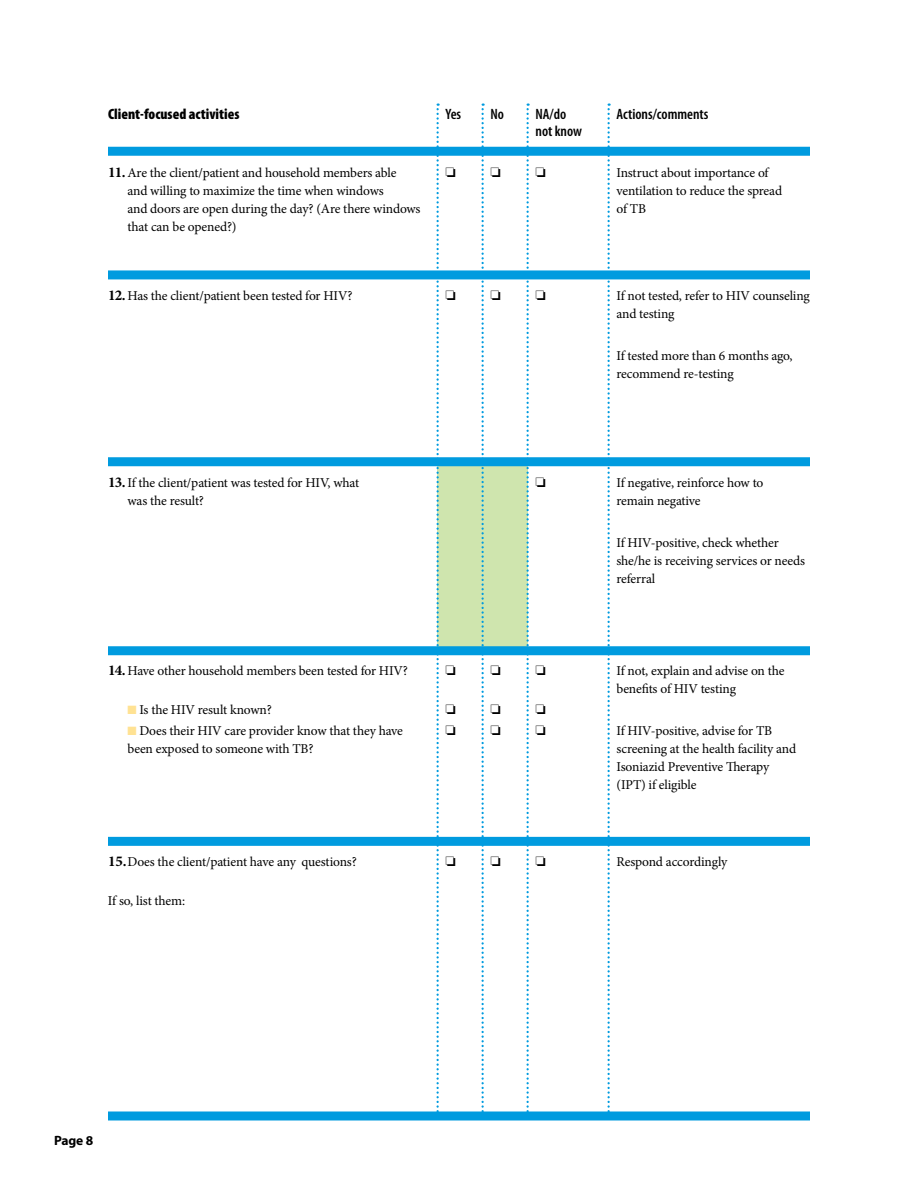
<style>
.page{position:relative;width:918px;height:1188px;background:#fff}
.page>*{position:absolute;margin:0;border:0;box-sizing:border-box;transform-origin:0 0}
.t1{font:600 condensed 15px "Myriad Pro";color:#000}
.t2{font:900 condensed 15px "Myriad Pro";color:#000}
.t3{font:13.5px/18px "Minion Pro";letter-spacing:-.01em;color:#000}
.t4{font:700 13.5px "Myriad Pro";color:#000}
.s1{font-weight:700;font-size:15px}
.s2{color:#ffe293}
</style>
<div class="page">
<div style="left:438px;top:462px;width:90px;height:187px;background:#cfe5ae"></div>
<div style="left:108px;top:270px;width:702px;height:9px;background:#009bdf"></div>
<div style="left:108px;top:457px;width:702px;height:9px;background:#009bdf"></div>
<div style="left:108px;top:646px;width:702px;height:9px;background:#009bdf"></div>
<div style="left:108px;top:837px;width:702px;height:9px;background:#009bdf"></div>
<div style="left:108px;top:147px;width:702px;height:9px;background:#009bdf"></div>
<svg style="left:436px;top:104px;width:3px;height:1008px"></svg>
<svg style="left:482px;top:104px;width:2px;height:1008px"></svg>
<svg style="left:526px;top:104px;width:3px;height:1008px"></svg>
<svg style="left:608px;top:104px;width:2px;height:1008px"></svg>
<div style="left:108px;top:1112px;width:702px;height:8px;background:#009bdf"></div>
<p class="t2" style="left:108px;top:106px;width:133px">Client-focused activities</p>
<p class="t1" style="left:446px;top:106px;width:17px">Yes</p>
<p class="t1" style="left:490px;top:106px;width:15px">No</p>
<p class="t1" style="left:536px;top:106px;width:32px">NA/do</p>
<p class="t1" style="left:616px;top:106px;width:94px">Actions/comments</p>
<p class="t1" style="left:536px;top:123px;width:48px">not know</p>
<p class="t3" style="left:108px;top:164px;width:290px"><span class="s1">11.</span>Are the client/patient and household members able</p>
<p class="t3" style="left:616px;top:164px;width:154px">Instruct about importance of</p>
<p class="t3" style="left:128px;top:182px;width:258px">and willing to maximize the time when windows</p>
<p class="t3" style="left:616px;top:182px;width:167px">ventilation to reduce the spread</p>
<p class="t3" style="left:128px;top:200px;width:295px">and doors are open during the day? (Are there windows</p>
<p class="t3" style="left:616px;top:200px;width:31px">of TB</p>
<p class="t3" style="left:128px;top:218px;width:111px">that can be opened?)</p>
<p class="t3" style="left:108px;top:287px;width:246px"><span class="s1">12.</span>Has the client/patient been tested for HIV?</p>
<p class="t3" style="left:616px;top:287px;width:195px">If not tested, refer to HIV counseling and testing</p>
<p class="t3" style="left:617px;top:347px;width:178px">If tested more than 6 months ago, recommend re-testing</p>
<p class="t3" style="left:108px;top:474px;width:253px"><span class="s1">13.</span>If the client/patient was tested for HIV, what</p>
<p class="t3" style="left:617px;top:474px;width:148px">If negative, reinforce how to</p>
<p class="t3" style="left:128px;top:492px;width:78px">was the result?</p>
<p class="t3" style="left:617px;top:492px;width:86px">remain negative</p>
<p class="t3" style="left:617px;top:534px;width:190px">If HIV-positive, check whether she/he is receiving services or needs referral</p>
<p class="t3" style="left:108px;top:662px;width:302px"><span class="s1">14.</span>Have other household members been tested for HIV?</p>
<p class="t3" style="left:616px;top:662px;width:170px">If not, explain and advise on the benefits of HIV testing</p>
<p class="t3" style="left:128px;top:701px;width:146px"><span class="s2">■</span> Is the HIV result known?</p>
<p class="t3" style="left:128px;top:722px;width:277px"><span class="s2">■</span> Does their HIV care provider know that they have</p>
<p class="t3" style="left:616px;top:722px;width:157px">If HIV-positive, advise for TB</p>
<p class="t3" style="left:127px;top:740px;width:188px">been exposed to someone with TB?</p>
<p class="t3" style="left:617px;top:740px;width:181px">screening at the health facility and<br>Isoniazid Preventive Therapy (IPT) if eligible</p>
<p class="t3" style="left:108px;top:853px;width:250px"><span class="s1">15.</span>Does the client/patient have any questions?</p>
<p class="t3" style="left:616px;top:853px;width:112px">Respond accordingly</p>
<p class="t3" style="left:108px;top:892px;width:79px">If so, list them:</p>
<p class="t4" style="left:54px;top:1133px;width:41px">Page 8</p>
</div>
